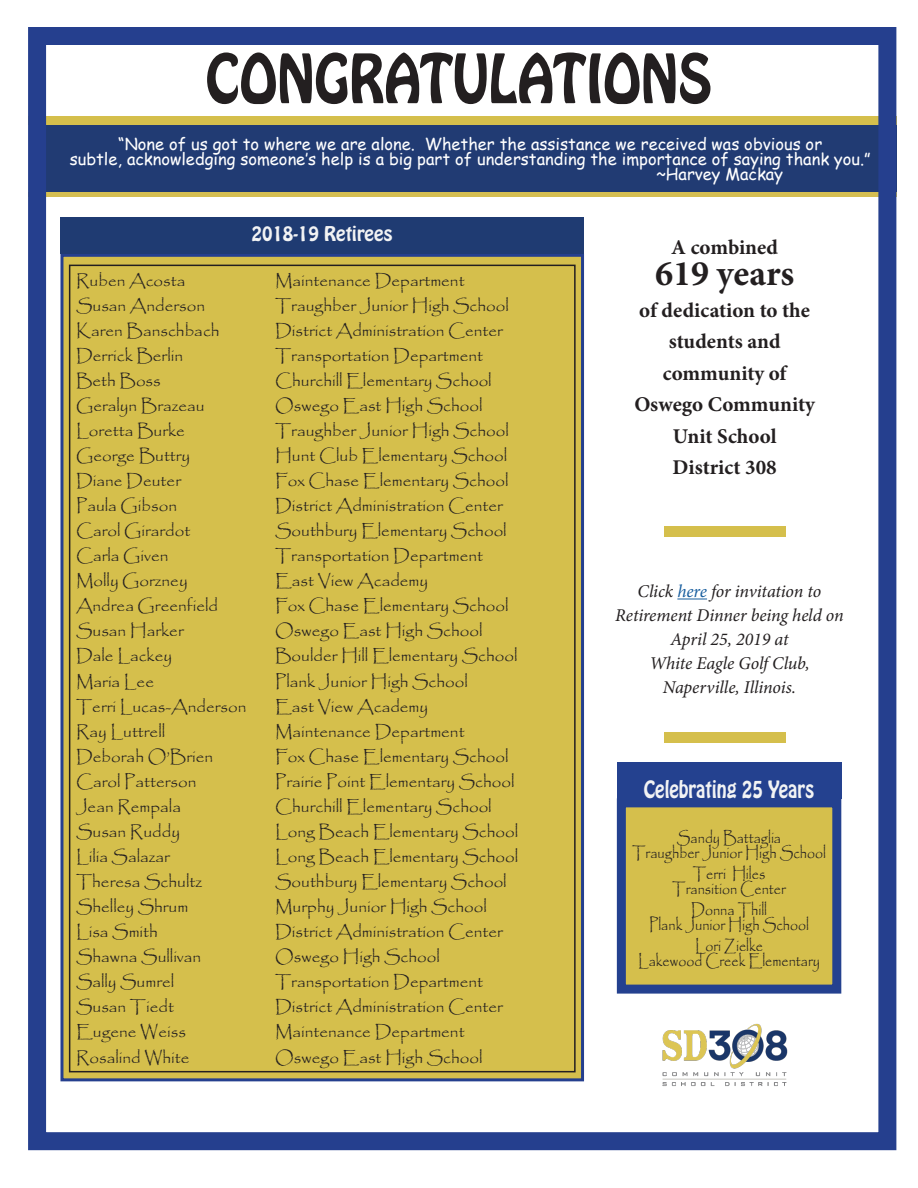
<style>
.page{position:relative;width:918px;height:1188px;background:#fff}
.page>*{position:absolute;margin:0;border:0;box-sizing:border-box;transform-origin:0 0}
.t1{font:59.85px "Hobo Std";color:#231f20;scale:.88 1}
.t2{font:700 36px "Minion Pro";color:#231f20}
.t3{font:700 21px "Minion Pro";color:#231f20}
.t4{font:21px "Hobo Std";color:#f2f3f4;scale:.85 1}
.t5{font:italic 18px "Minion Pro";letter-spacing:-.01em;color:#231f20}
.t6{font:18px "Hobo Std";color:#f2f3f4}
.t7{font:16.95px "Papyrus";color:#231f20}
.t8{font:16.5px "Comic Sans MS";color:#fff}
.t9{font:16.5px "Papyrus";color:#231f20;scale:.85 1}
.s1{color:#175d9e}
</style>
<div class="page">
<div style="left:617px;top:762px;width:224px;height:36px;background:#24418f"></div>
<div style="left:617px;top:798px;width:224px;height:196px;background:#d5bf4c;border:9px solid #24418f"></div>
<div style="left:44px;top:119px;width:852px;height:74px;background:#213b73"></div>
<div style="left:28px;top:117px;width:868px;height:8px;background:#d5bf4c"></div>
<div style="left:28px;top:192px;width:868px;height:5px;background:#d5be51"></div>
<div style="left:60px;top:254px;width:524px;height:827px;background:#d5bf4c;border:3px solid #253f8e"></div>
<div style="left:60px;top:217px;width:524px;height:37px;background:#1f3b72"></div>
<img style="left:662px;top:1023px;width:126px;height:63px">
<hr style="left:677px;top:599px;width:30px;height:1px;background:#175d9e">
<div style="left:664px;top:732px;width:122px;height:11px;background:#d5bf4c"></div>
<div style="left:28px;top:27px;width:868px;height:1123px;border:18px solid #253f8e"></div>
<div style="left:664px;top:527px;width:122px;height:10px;background:#d5bf4c"></div>
<p class="t1" style="left:206px;top:37px;width:577px">CONGRATULATIONS</p>
<p class="t8" style="left:118px;top:132px;width:706px">“None of us got to where we are alone. Whether the assistance we received was obvious or</p>
<p class="t8" style="left:70px;top:147px;width:802px">subtle, acknowledging someone’s help is a big part of understanding the importance of saying thank you.”</p>
<p class="t8" style="left:656px;top:162px;width:128px">~Harvey Mackay</p>
<p class="t6" style="left:252px;top:221px;width:143px">2018-19 Retirees</p>
<p class="t7" style="left:76px;top:270px;width:111px">Ruben Acosta</p>
<p class="t7" style="left:275px;top:270px;width:191px">Maintenance Department</p>
<p class="t7" style="left:76px;top:295px;width:131px">Susan Anderson</p>
<p class="t7" style="left:275px;top:295px;width:235px">Traughber Junior High School</p>
<p class="t7" style="left:76px;top:320px;width:145px">Karen Banschbach</p>
<p class="t7" style="left:275px;top:320px;width:229px">District Administration Center</p>
<p class="t7" style="left:76px;top:345px;width:109px">Derrick Berlin</p>
<p class="t7" style="left:275px;top:345px;width:209px">Transportation Department</p>
<p class="t7" style="left:76px;top:370px;width:86px">Beth Boss</p>
<p class="t7" style="left:275px;top:370px;width:218px">Churchill Elementary School</p>
<p class="t7" style="left:76px;top:395px;width:130px">Geralyn Brazeau</p>
<p class="t7" style="left:275px;top:395px;width:209px">Oswego East High School</p>
<p class="t7" style="left:76px;top:420px;width:110px">Loretta Burke</p>
<p class="t7" style="left:275px;top:420px;width:235px">Traughber Junior High School</p>
<p class="t7" style="left:76px;top:445px;width:116px">George Buttry</p>
<p class="t7" style="left:275px;top:445px;width:234px">Hunt Club Elementary School</p>
<p class="t7" style="left:76px;top:470px;width:106px">Diane Deuter</p>
<p class="t7" style="left:275px;top:470px;width:235px">Fox Chase Elementary School</p>
<p class="t7" style="left:76px;top:495px;width:102px">Paula Gibson</p>
<p class="t7" style="left:275px;top:495px;width:229px">District Administration Center</p>
<p class="t7" style="left:76px;top:520px;width:116px">Carol Girardot</p>
<p class="t7" style="left:275px;top:520px;width:233px">Southbury Elementary School</p>
<p class="t7" style="left:76px;top:545px;width:94px">Carla Given</p>
<p class="t7" style="left:275px;top:545px;width:209px">Transportation Department</p>
<p class="t7" style="left:76px;top:571px;width:113px">Molly Gorzney</p>
<p class="t7" style="left:275px;top:571px;width:154px">East View Academy</p>
<p class="t7" style="left:76px;top:596px;width:144px">Andrea Greenfield</p>
<p class="t7" style="left:275px;top:596px;width:235px">Fox Chase Elementary School</p>
<p class="t7" style="left:76px;top:621px;width:109px">Susan Harker</p>
<p class="t7" style="left:275px;top:621px;width:209px">Oswego East High School</p>
<p class="t7" style="left:76px;top:646px;width:97px">Dale Lackey</p>
<p class="t7" style="left:275px;top:646px;width:244px">Boulder Hill Elementary School</p>
<p class="t7" style="left:76px;top:671px;width:80px">Maria Lee</p>
<p class="t7" style="left:275px;top:671px;width:194px">Plank Junior High School</p>
<p class="t7" style="left:76px;top:696px;width:172px">Terri Lucas-Anderson</p>
<p class="t7" style="left:275px;top:696px;width:154px">East View Academy</p>
<p class="t7" style="left:76px;top:721px;width:91px">Ray Luttrell</p>
<p class="t7" style="left:275px;top:721px;width:191px">Maintenance Department</p>
<p class="t7" style="left:76px;top:746px;width:139px">Deborah O’Brien</p>
<p class="t7" style="left:275px;top:746px;width:235px">Fox Chase Elementary School</p>
<p class="t7" style="left:76px;top:771px;width:122px">Carol Patterson</p>
<p class="t7" style="left:275px;top:771px;width:241px">Prairie Point Elementary School</p>
<p class="t7" style="left:76px;top:796px;width:106px">Jean Rempala</p>
<p class="t7" style="left:275px;top:796px;width:218px">Churchill Elementary School</p>
<p class="t7" style="left:76px;top:821px;width:105px">Susan Ruddy</p>
<p class="t7" style="left:275px;top:821px;width:245px">Long Beach Elementary School</p>
<p class="t7" style="left:76px;top:846px;width:95px">Lilia Salazar</p>
<p class="t7" style="left:275px;top:846px;width:245px">Long Beach Elementary School</p>
<p class="t7" style="left:76px;top:871px;width:127px">Theresa Schultz</p>
<p class="t7" style="left:275px;top:871px;width:233px">Southbury Elementary School</p>
<p class="t7" style="left:76px;top:896px;width:114px">Shelley Shrum</p>
<p class="t7" style="left:275px;top:896px;width:213px">Murphy Junior High School</p>
<p class="t7" style="left:76px;top:921px;width:83px">Lisa Smith</p>
<p class="t7" style="left:275px;top:921px;width:229px">District Administration Center</p>
<p class="t7" style="left:76px;top:946px;width:127px">Shawna Sullivan</p>
<p class="t7" style="left:275px;top:946px;width:166px">Oswego High School</p>
<p class="t7" style="left:76px;top:972px;width:100px">Sally Sumrel</p>
<p class="t7" style="left:275px;top:972px;width:209px">Transportation Department</p>
<p class="t7" style="left:76px;top:997px;width:99px">Susan Tiedt</p>
<p class="t7" style="left:275px;top:997px;width:229px">District Administration Center</p>
<p class="t7" style="left:76px;top:1022px;width:111px">Eugene Weiss</p>
<p class="t7" style="left:275px;top:1022px;width:191px">Maintenance Department</p>
<p class="t7" style="left:76px;top:1047px;width:115px">Rosalind White</p>
<p class="t7" style="left:275px;top:1047px;width:209px">Oswego East High School</p>
<p class="t3" style="left:671px;top:232px;width:108px">A combined</p>
<p class="t2" style="left:655px;top:249px;width:141px">619 years</p>
<p class="t3" style="left:639px;top:295px;width:172px">of dedication to the</p>
<p class="t3" style="left:669px;top:327px;width:113px">students and</p>
<p class="t3" style="left:663px;top:358px;width:125px">community of</p>
<p class="t3" style="left:634px;top:390px;width:182px">Oswego Community</p>
<p class="t3" style="left:673px;top:421px;width:105px">Unit School</p>
<p class="t3" style="left:673px;top:453px;width:106px">District 308</p>
<p class="t5" style="left:638px;top:579px;width:185px">Click <span class="s1">here</span> for invitation to</p>
<p class="t5" style="left:615px;top:603px;width:230px">Retirement Dinner being held on</p>
<p class="t5" style="left:670px;top:627px;width:120px">April 25, 2019 at</p>
<p class="t5" style="left:649px;top:651px;width:162px">White Eagle Golf Club,</p>
<p class="t5" style="left:663px;top:675px;width:135px">Naperville, Illinois.</p>
<p class="t4" style="left:644px;top:774px;width:202px">Celebrating 25 Years</p>
<p class="t9" style="left:677px;top:827px;width:124px">Sandy Battaglia</p>
<p class="t9" style="left:632px;top:842px;width:230px">Traughber Junior High School</p>
<p class="t9" style="left:693px;top:863px;width:87px">Terri Hiles</p>
<p class="t9" style="left:672px;top:878px;width:135px">Transition Center</p>
<p class="t9" style="left:691px;top:899px;width:91px">Donna Thill</p>
<p class="t9" style="left:649px;top:914px;width:190px">Plank Junior High School</p>
<p class="t9" style="left:695px;top:935px;width:82px">Lori Zielke</p>
<p class="t9" style="left:638px;top:950px;width:215px">Lakewood Creek Elementary</p>
</div>
